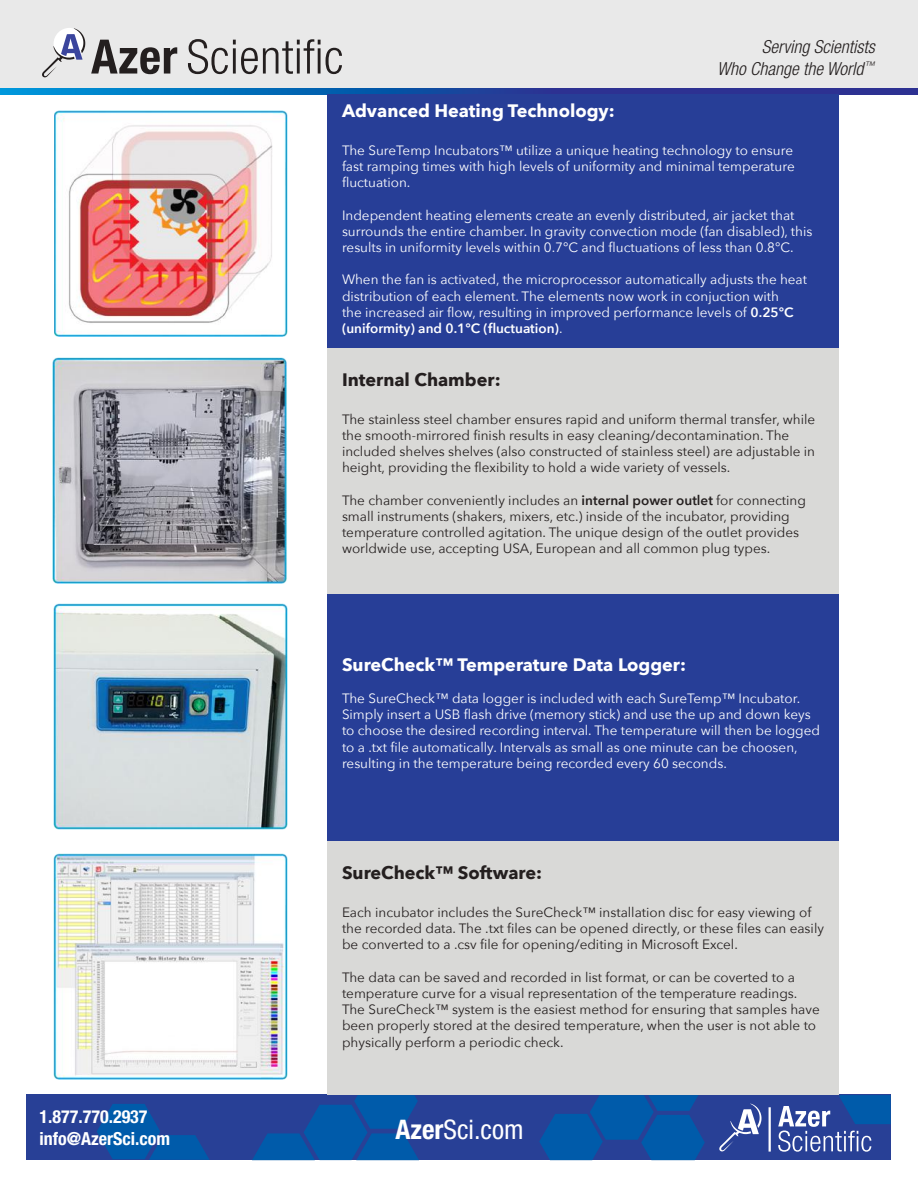
<style>
.page{position:relative;width:918px;height:1188px;background:#fff}
.page>*{position:absolute;margin:0;border:0;box-sizing:border-box;transform-origin:0 0}
.t1{font:condensed 27px "Helvetica Neue LT Std";color:#fff}
.t2{font:700 18px "Avenir Next";color:#fff}
.t3{font:italic 300 condensed 18px/21.6px "Helvetica Neue LT Std";color:#241f1f;text-align:right}
.t4{font:700 18px "Avenir Next";color:#241f1f}
.t5{font:700 condensed 18px/21.6px "Helvetica Neue LT Std";color:#fff}
.t6{font:13.5px/16.2px "Avenir Next";color:#241f1f}
.t7{font:13.5px/16.2px "Avenir Next";color:#fff}
.s1{font-weight:600}
.s2{font-weight:700}
</style>
<div class="page">
<div style="left:27px;top:1095px;width:864px;height:65px;background:#284096"></div>
<svg style="left:539px;top:1095px;width:166px;height:65px"></svg>
<svg style="left:97px;top:1104px;width:112px;height:56px"></svg>
<svg style="left:252px;top:1095px;width:167px;height:65px"></svg>
<svg style="left:778px;top:1095px;width:113px;height:57px"></svg>
<svg style="left:719px;top:1104px;width:43px;height:48px"></svg>
<hr style="left:769px;top:1107px;width:2px;height:45px;background:#fff">
<div style="left:0;top:0;width:918px;height:88px;background:#e9e9e9"></div>
<svg style="left:0;top:89px;width:918px;height:5px;background:#1651a7"></svg>
<svg style="left:91px;top:40px;width:86px;height:34px"></svg>
<svg style="left:188px;top:39px;width:154px;height:35px"></svg>
<svg style="left:42px;top:28px;width:43px;height:50px"></svg>
<img style="left:54px;top:111px;width:234px;height:225px">
<img style="left:53px;top:357px;width:234px;height:226px">
<img style="left:54px;top:604px;width:234px;height:226px">
<img style="left:53px;top:853px;width:234px;height:226px">
<div style="left:327px;top:94px;width:512px;height:254px;background:#273e97"></div>
<div style="left:327px;top:348px;width:512px;height:246px;background:#d9d9d7"></div>
<div style="left:327px;top:841px;width:512px;height:254px;background:#d9d9d7"></div>
<div style="left:327px;top:594px;width:512px;height:247px;background:#273e97"></div>
<h2 class="t3" style="left:717px;top:37px;width:159px">Serving Scientists<br>Who Change the World<sup>™</sup></h2>
<h2 class="t2" style="left:342px;top:95px;width:274px">Advanced Heating Technology:</h2>
<p class="t7" style="left:342px;top:141px;width:454px">The SureTemp Incubators™ utilize a unique heating technology to ensure fast ramping times with high levels of uniformity and minimal temperature fluctuation.</p>
<p class="t7" style="left:342px;top:206px;width:472px">Independent heating elements create an evenly distributed, air jacket that surrounds the entire chamber. In gravity convection mode (fan disabled), this results in uniformity levels within 0.7°C and fluctuations of less than 0.8°C.</p>
<p class="t7" style="left:342px;top:271px;width:466px">When the fan is activated, the microprocessor automatically adjusts the heat distribution of each element. The elements now work in conjuction with<br>the increased air flow, resulting in improved performance levels of <span class="s1">0.25°C (uniformity) and 0.1°C (fluctuation)</span>.</p>
<h2 class="t4" style="left:342px;top:364px;width:160px">Internal Chamber:</h2>
<p class="t6" style="left:342px;top:410px;width:475px">The stainless steel chamber ensures rapid and uniform thermal transfer, while the smooth-mirrored finish results in easy cleaning/decontamination. The included shelves shelves (also constructed of stainless steel) are adjustable in height, providing the flexibility to hold a wide variety of vessels.</p>
<p class="t6" style="left:342px;top:491px;width:465px">The chamber conveniently includes an <span class="s1">internal power outlet</span> for connecting small instruments (shakers, mixers, etc.) inside of the incubator, providing temperature controlled agitation. The unique design of the outlet provides worldwide use, accepting USA, European and all common plug types.</p>
<h2 class="t2" style="left:342px;top:649px;width:346px">SureCheck™ Temperature Data Logger:</h2>
<p class="t7" style="left:342px;top:690px;width:480px">The SureCheck™ data logger is included with each SureTemp™ Incubator.<br>Simply insert a USB flash drive (memory stick) and use the up and down keys to choose the desired recording interval. The temperature will then be logged to a .txt file automatically. Intervals as small as one minute can be choosen, resulting in the temperature being recorded every 60 seconds.</p>
<h2 class="t4" style="left:342px;top:857px;width:202px">SureCheck™ Software:</h2>
<p class="t6" style="left:342px;top:904px;width:484px">Each incubator includes the SureCheck™ installation disc for easy viewing of the recorded data. The .txt files can be opened directly, or these files can easily be converted to a .csv file for opening/editing in Microsoft Excel.</p>
<p class="t6" style="left:342px;top:968px;width:479px">The data can be saved and recorded in list format, or can be coverted to a temperature curve for a visual representation of the temperature readings.<br>The SureCheck™ system is the easiest method for ensuring that samples have been properly stored at the desired temperature, when the user is not able to physically perform a periodic check.</p>
<h2 class="t5" style="left:40px;top:1106px;width:132px">1.877.770.2937 info@AzerSci.com</h2>
<h1 class="t1" style="left:396px;top:1113px;width:129px"><span class="s2">Azer</span>Sci.com</h1>
</div>
